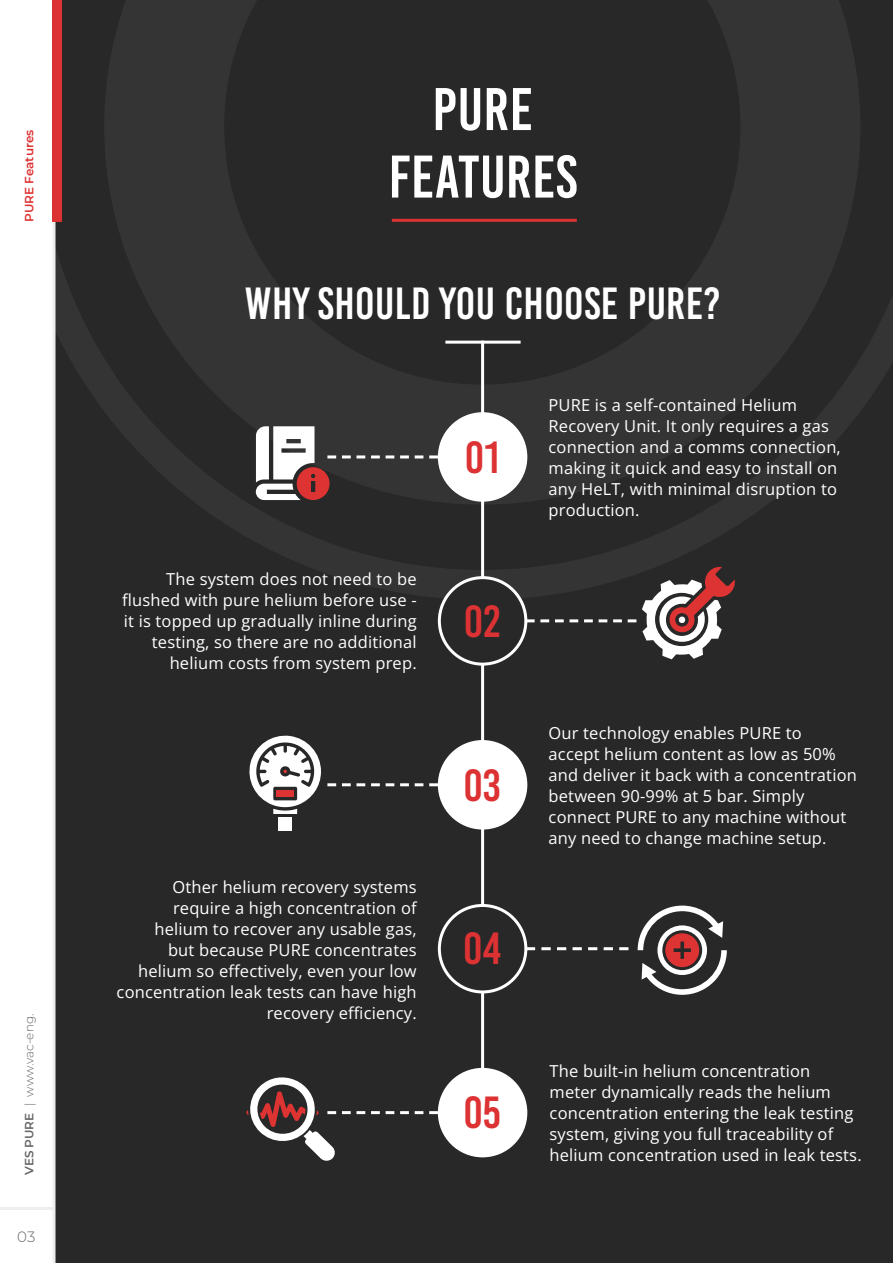
<style>
.page{position:relative;width:893px;height:1263px;background:#282828}
.page>*{position:absolute;margin:0;border:0;box-sizing:border-box;transform-origin:0 0}
.t1{font:60px "Bebas Kai";letter-spacing:.01em;color:#fff}
.t2{font:45px "Bebas Kai";letter-spacing:.01em;color:#fff}
.t3{font:45px "Bebas Kai";color:#dd3233}
.t4{font:16.5px/21px "Open Sans";letter-spacing:.01em;color:#fff}
.t5{font:300 15px "Montserrat";color:#666}
.t6{font:300 12px "Montserrat";color:#666}
.t7{font:600 12px "Montserrat";color:#dd3233}
.s1{font-weight:600}
</style>
<div class="page">
<svg style="left:56px;top:252px;width:837px;height:348px"></svg>
<svg style="left:104px;top:0;width:756px;height:505px"></svg>
<hr style="left:481px;top:341px;width:3px;height:795px;background:#fff">
<div style="left:0;top:0;width:54px;height:1263px;background:#fff"></div>
<hr style="left:0;top:1207px;width:54px;height:3px;background:#edefed">
<svg style="left:53px;top:222px;width:3px;height:1041px;fill:#edefed"></svg>
<div style="left:52px;top:0;width:10px;height:222px;background:#dd3233"></div>
<hr style="left:392px;top:219px;width:185px;height:3px;background:#dd3233">
<div style="left:439px;top:414px;width:87px;height:86px;background:#fff;border-radius:50%"></div>
<div style="left:438px;top:412px;width:89px;height:90px;border:3px solid #fff;border-radius:50%"></div>
<div style="left:439px;top:578px;width:87px;height:86px;background:#282828;border-radius:50%"></div>
<div style="left:438px;top:576px;width:89px;height:90px;border:3px solid #fff;border-radius:50%"></div>
<div style="left:439px;top:741px;width:87px;height:87px;background:#fff;border-radius:50%"></div>
<div style="left:438px;top:740px;width:89px;height:89px;border:3px solid #fff;border-radius:50%"></div>
<div style="left:439px;top:905px;width:87px;height:87px;background:#282828;border-radius:50%"></div>
<div style="left:438px;top:904px;width:89px;height:89px;border:3px solid #fff;border-radius:50%"></div>
<div style="left:439px;top:1069px;width:87px;height:87px;background:#fff;border-radius:50%"></div>
<div style="left:438px;top:1068px;width:89px;height:89px;border:3px solid #fff;border-radius:50%"></div>
<hr style="left:445px;top:341px;width:76px;height:3px;background:#fff">
<svg style="left:256px;top:426px;width:182px;height:74px"></svg>
<div style="left:278px;top:817px;width:14px;height:14px;background:#fff"></div>
<svg style="left:249px;top:735px;width:72px;height:79px"></svg>
<div style="left:277px;top:790px;width:17px;height:7px;background:#de3333"></div>
<svg style="left:642px;top:566px;width:93px;height:93px"></svg>
<svg style="left:526px;top:619px;width:110px;height:3px"></svg>
<svg style="left:327px;top:783px;width:111px;height:3px"></svg>
<svg style="left:526px;top:947px;width:102px;height:3px"></svg>
<svg style="left:246px;top:1077px;width:192px;height:84px"></svg>
<svg style="left:638px;top:905px;width:89px;height:90px"></svg>
<p class="t7" style="left:21px;top:222px;width:94px;rotate:-90deg">PURE Features</p>
<p class="t6" style="left:21px;top:1175px;width:163px;rotate:-90deg"><span class="s1">VES PURE</span> | www.vac-eng.</p>
<p class="t5" style="left:17px;top:1226px;width:20px">03</p>
<p class="t1" style="left:432px;top:77px;width:102px">PURE</p>
<p class="t1" style="left:389px;top:145px;width:190px">FEATURES</p>
<p class="t2" style="left:245px;top:280px;width:477px">WHY SHOULD YOU CHOOSE PURE?</p>
<p class="t4" style="left:122px;top:568px;width:296px;text-align:right">The system does not need to be flushed with pure helium before use - it is topped up gradually inline during testing, so there are no additional helium costs from system prep.</p>
<p class="t4" style="left:117px;top:876px;width:302px;text-align:right">Other helium recovery systems require a high concentration of helium to recover any usable gas,<br>but because PURE concentrates helium so effectively, even your low concentration leak tests can have high recovery efficiency.</p>
<h2 class="t3" style="left:465px;top:433px;width:36px">01</h2>
<h2 class="t3" style="left:464px;top:597px;width:38px">02</h2>
<h2 class="t3" style="left:463px;top:761px;width:39px">03</h2>
<h2 class="t3" style="left:463px;top:925px;width:40px">04</h2>
<h2 class="t3" style="left:463px;top:1088px;width:39px">05</h2>
<p class="t4" style="left:549px;top:394px;width:294px">PURE is a self-contained Helium<br>Recovery Unit. It only requires a gas connection and a comms connection, making it quick and easy to install on any HeLT, with minimal disruption to production.</p>
<p class="t4" style="left:549px;top:722px;width:310px">Our technology enables PURE to accept helium content as low as 50% and deliver it back with a concentration between 90-99% at 5 bar. Simply connect PURE to any machine without any need to change machine setup.</p>
<p class="t4" style="left:550px;top:1060px;width:314px">The built-in helium concentration<br>meter dynamically reads the helium concentration entering the leak testing system, giving you full traceability of helium concentration used in leak tests.</p>
</div>
